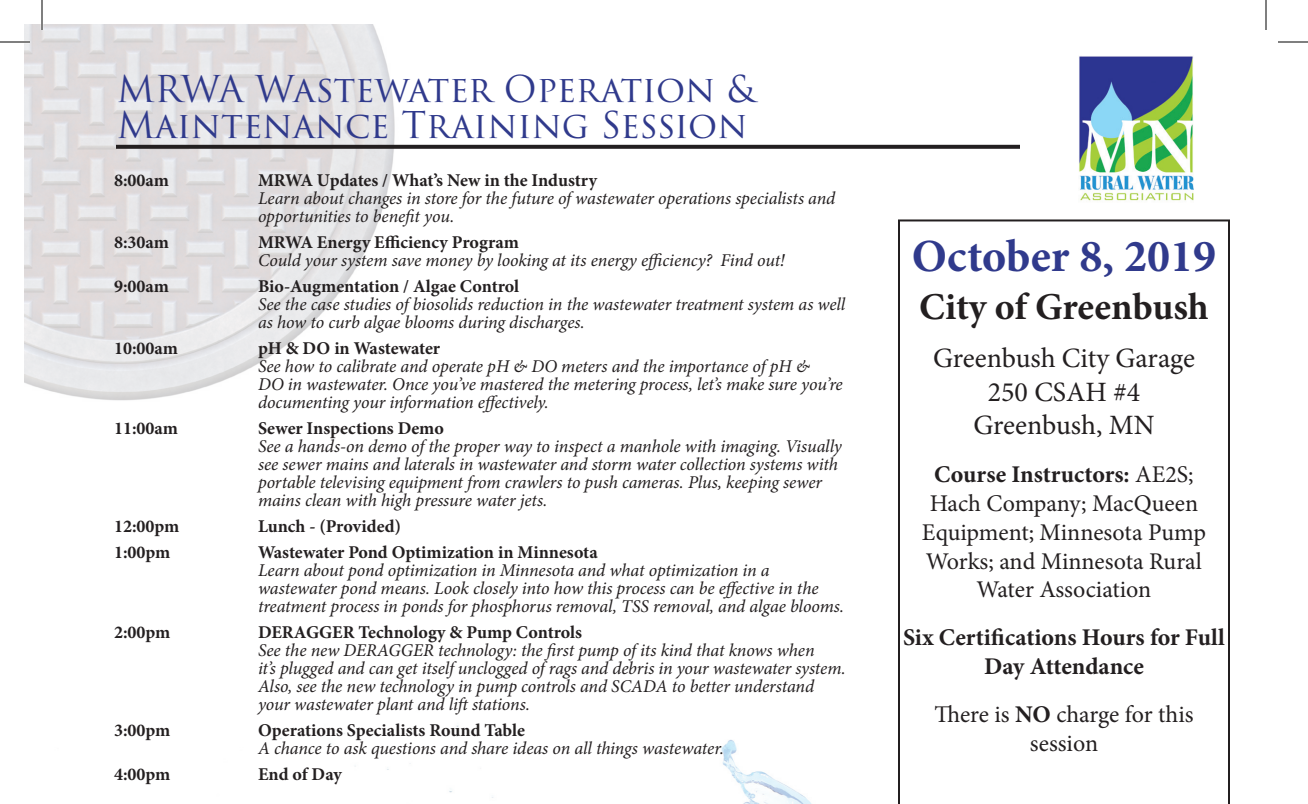
<style>
.page{position:relative;width:1308px;height:804px;background:#fff}
.page>*{position:absolute;margin:0;border:0;box-sizing:border-box;transform-origin:0 0}
.t1{font:700 46px "Minion Pro";color:#303a8c}
.t2{font:700 38px "Minion Pro";letter-spacing:-.005em;color:#231f20}
.t3{font:36px/36px "Trajan Pro 3";letter-spacing:-.005em;color:#303a8c}
.t4{font:28px/33.6px "Minion Pro";letter-spacing:-.005em;color:#231f20;text-align:center}
.t5{font:24px/28.8px "Minion Pro";letter-spacing:-.005em;color:#231f20;text-align:center}
.t6{font:700 24px/28.8px "Minion Pro";letter-spacing:-.005em;color:#231f20;text-align:center}
.t7{font:italic 18px/18px "Minion Pro";letter-spacing:-.01em;color:#231f20}
.t8{font:700 18px "Minion Pro";color:#231f20}
.s1{font-weight:700}
</style>
<div class="page">
<img style="left:280px;top:706px;width:532px;height:98px">
<img style="left:24px;top:24px;width:385px;height:377px">
<svg style="left:116px;top:145px;width:904px;height:4px;fill:#231f20"></svg>
<img style="left:1079px;top:56px;width:115px;height:145px">
<svg style="left:898px;top:219px;width:332px;height:585px"></svg>
<hr style="left:0;top:41px;width:30px;height:2px;background:#fff">
<hr style="left:41px;top:0;width:2px;height:30px;background:#fff">
<hr style="left:0;top:42px;width:30px;height:1px;background:#000">
<hr style="left:1278px;top:42px;width:30px;height:1px;background:#000">
<hr style="left:0;top:803px;width:30px;height:1px;background:#000">
<hr style="left:1278px;top:803px;width:30px;height:1px;background:#000">
<hr style="left:42px;top:0;width:1px;height:30px;background:#000">
<hr style="left:1266px;top:0;width:1px;height:30px;background:#000">
<h3 class="t3" style="left:117px;top:73px;width:641px">MRWA Wastewater Operation &amp;<br>Maintenance Training Session</h3>
<p class="t8" style="left:114px;top:168px;width:57px">8:00am</p>
<p class="t8" style="left:258px;top:168px;width:341px">MRWA Updates / What’s New in the Industry</p>
<p class="t7" style="left:258px;top:189px;width:579px">Learn about changes in store for the future of wastewater operations specialists and opportunities to benefit you.</p>
<p class="t8" style="left:114px;top:230px;width:57px">8:30am</p>
<p class="t8" style="left:258px;top:230px;width:262px">MRWA Energy Efficiency Program</p>
<p class="t7" style="left:258px;top:251px;width:528px">Could your system save money by looking at its energy efficiency? Find out!</p>
<p class="t8" style="left:114px;top:274px;width:57px">9:00am</p>
<p class="t8" style="left:258px;top:274px;width:263px">Bio-Augmentation / Algae Control</p>
<p class="t7" style="left:258px;top:295px;width:589px">See the case studies of biosolids reduction in the wastewater treatment system as well as how to curb algae blooms during discharges.</p>
<p class="t8" style="left:114px;top:336px;width:66px">10:00am</p>
<p class="t8" style="left:258px;top:336px;width:184px">pH &amp; DO in Wastewater</p>
<p class="t7" style="left:258px;top:357px;width:586px">See how to calibrate and operate pH &amp; DO meters and the importance of pH &amp;<br>DO in wastewater. Once you’ve mastered the metering process, let’s make sure you’re documenting your information effectively.</p>
<p class="t8" style="left:114px;top:416px;width:66px">11:00am</p>
<p class="t8" style="left:258px;top:416px;width:187px">Sewer Inspections Demo</p>
<p class="t7" style="left:258px;top:437px;width:585px">See a hands-on demo of the proper way to inspect a manhole with imaging. Visually see sewer mains and laterals in wastewater and storm water collection systems with portable televising equipment from crawlers to push cameras. Plus, keeping sewer mains clean with high pressure water jets.</p>
<p class="t8" style="left:114px;top:514px;width:67px">12:00pm</p>
<p class="t8" style="left:258px;top:514px;width:145px">Lunch - (Provided)</p>
<p class="t8" style="left:114px;top:540px;width:58px">1:00pm</p>
<p class="t8" style="left:258px;top:540px;width:341px">Wastewater Pond Optimization in Minnesota</p>
<p class="t7" style="left:258px;top:561px;width:588px">Learn about pond optimization in Minnesota and what optimization in a wastewater pond means. Look closely into how this process can be effective in the treatment process in ponds for phosphorus removal, TSS removal, and algae blooms.</p>
<p class="t8" style="left:114px;top:620px;width:58px">2:00pm</p>
<p class="t8" style="left:258px;top:620px;width:326px">DERAGGER Technology &amp; Pump Controls</p>
<p class="t7" style="left:258px;top:641px;width:589px">See the new DERAGGER technology: the first pump of its kind that knows when<br>it’s plugged and can get itself unclogged of rags and debris in your wastewater system.<br>Also, see the new technology in pump controls and SCADA to better understand your wastewater plant and lift stations.</p>
<p class="t8" style="left:114px;top:718px;width:58px">3:00pm</p>
<p class="t8" style="left:258px;top:718px;width:269px">Operations Specialists Round Table</p>
<p class="t7" style="left:258px;top:739px;width:467px">A chance to ask questions and share ideas on all things wastewater.</p>
<p class="t8" style="left:114px;top:762px;width:58px">4:00pm</p>
<p class="t8" style="left:258px;top:762px;width:85px">End of Day</p>
<h1 class="t1" style="left:912px;top:224px;width:306px">October 8, 2019</h1>
<h2 class="t2" style="left:919px;top:280px;width:291px">City of Greenbush</h2>
<h3 class="t4" style="left:933px;top:341px;width:263px">Greenbush City Garage<br>250 CSAH #4<br>Greenbush, MN</h3>
<h3 class="t5" style="left:922px;top:460px;width:286px"><span class="s1">Course Instructors:</span> AE2S;<br>Hach Company; MacQueen<br>Equipment; Minnesota Pump<br>Works; and Minnesota Rural<br>Water Association</h3>
<h3 class="t6" style="left:903px;top:623px;width:323px">Six Certifications Hours for Full<br>Day Attendance</h3>
<h3 class="t5" style="left:934px;top:700px;width:261px">There is <span class="s1">NO</span> charge for this session</h3>
</div>
